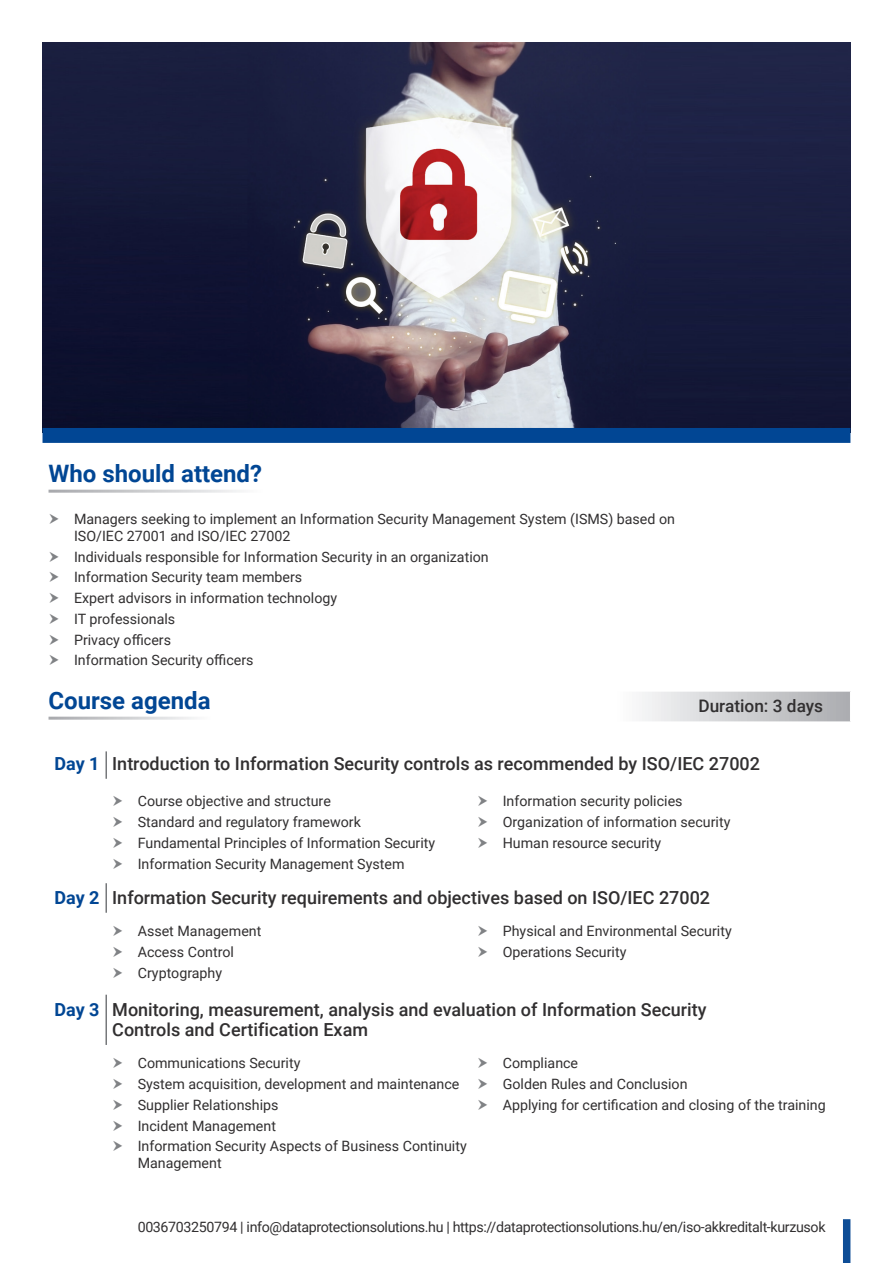
<style>
.page{position:relative;width:893px;height:1263px;background:#fff}
.page>*{position:absolute;margin:0;border:0;box-sizing:border-box;transform-origin:0 0}
.t1{font:700 24px "Roboto";color:#014694}
.t2{font:500 18px "Roboto";color:#312f30}
.t3{font:700 18px "Roboto";letter-spacing:-.005em;color:#014694}
.t4{font:500 17.25px "Roboto";color:#312f30}
.Bullet_Points{font:14.25px/16.5px "Roboto";color:#312f30}
.Bullet_Points-2{font:14.25px "Roboto";letter-spacing:-.025em;color:#312f30}
</style>
<div class="page">
<img style="left:43px;top:43px;width:807px;height:385px">
<div style="left:43px;top:428px;width:807px;height:15px;background:#014694"></div>
<svg style="left:642px;top:692px;width:208px;height:30px;background:#cfd0d2"></svg>
<hr style="left:105px;top:751px;width:2px;height:28px;background:#76787b">
<hr style="left:105px;top:883px;width:2px;height:30px;background:#76787b">
<hr style="left:105px;top:995px;width:2px;height:50px;background:#76787b">
<div style="left:843px;top:1219px;width:7px;height:44px;background:#0d4d96"></div>
<p class="t1" style="left:49px;top:457px;width:215px">Who should attend?</p>
<p class="Bullet_Points" style="left:74px;top:510px;width:602px">Managers seeking to implement an Information Security Management System (ISMS) based on<br>ISO/IEC 27001 and ISO/IEC 27002</p>
<p class="Bullet_Points" style="left:74px;top:548px;width:416px">Individuals responsible for Information Security in an organization</p>
<p class="Bullet_Points" style="left:74px;top:568px;width:230px">Information Security team members</p>
<p class="Bullet_Points" style="left:74px;top:589px;width:265px">Expert advisors in information technology</p>
<p class="Bullet_Points" style="left:74px;top:610px;width:103px">IT professionals</p>
<p class="Bullet_Points" style="left:74px;top:631px;width:99px">Privacy officers</p>
<p class="Bullet_Points" style="left:74px;top:651px;width:181px">Information Security officers</p>
<p class="t1" style="left:49px;top:684px;width:164px">Course agenda</p>
<p class="t4" style="left:698px;top:694px;width:126px">Duration: 3 days</p>
<p class="t3" style="left:55px;top:751px;width:47px">Day 1</p>
<p class="t2" style="left:112px;top:751px;width:649px">Introduction to Information Security controls as recommended by ISO/IEC 27002</p>
<p class="Bullet_Points" style="left:138px;top:793px;width:195px">Course objective and structure</p>
<p class="Bullet_Points" style="left:138px;top:813px;width:225px">Standard and regulatory framework</p>
<p class="Bullet_Points" style="left:138px;top:834px;width:299px">Fundamental Principles of Information Security</p>
<p class="Bullet_Points" style="left:138px;top:855px;width:268px">Information Security Management System</p>
<p class="Bullet_Points" style="left:503px;top:793px;width:181px">Information security policies</p>
<p class="Bullet_Points" style="left:503px;top:813px;width:229px">Organization of information security</p>
<p class="Bullet_Points" style="left:503px;top:834px;width:160px">Human resource security</p>
<p class="t3" style="left:55px;top:885px;width:47px">Day 2</p>
<p class="t2" style="left:112px;top:885px;width:599px">Information Security requirements and objectives based on ISO/IEC 27002</p>
<p class="Bullet_Points" style="left:138px;top:922px;width:125px">Asset Management</p>
<p class="Bullet_Points" style="left:138px;top:943px;width:98px">Access Control</p>
<p class="Bullet_Points" style="left:138px;top:964px;width:86px">Cryptography</p>
<p class="Bullet_Points" style="left:503px;top:922px;width:231px">Physical and Environmental Security</p>
<p class="Bullet_Points" style="left:503px;top:943px;width:125px">Operations Security</p>
<p class="t3" style="left:55px;top:997px;width:47px">Day 3</p>
<p class="t2" style="left:112px;top:997px;width:596px">Monitoring, measurement, analysis and evaluation of Information Security</p>
<p class="t2" style="left:112px;top:1017px;width:257px">Controls and Certification Exam</p>
<p class="Bullet_Points" style="left:138px;top:1054px;width:164px">Communications Security</p>
<p class="Bullet_Points" style="left:138px;top:1075px;width:323px">System acquisition, development and maintenance</p>
<p class="Bullet_Points" style="left:138px;top:1096px;width:142px">Supplier Relationships</p>
<p class="Bullet_Points" style="left:138px;top:1117px;width:140px">Incident Management</p>
<p class="Bullet_Points" style="left:138px;top:1137px;width:330px">Information Security Aspects of Business Continuity<br>Management</p>
<p class="Bullet_Points" style="left:503px;top:1054px;width:77px">Compliance</p>
<p class="Bullet_Points" style="left:503px;top:1075px;width:186px">Golden Rules and Conclusion</p>
<p class="Bullet_Points" style="left:503px;top:1096px;width:324px">Applying for certification and closing of the training</p>
<p class="Bullet_Points-2" style="left:138px;top:1217px;width:689px">0036703250794 | info@dataprotectionsolutions.hu | https://dataprotectionsolutions.hu/en/iso-akkreditalt-kurzusok</p>
</div>
